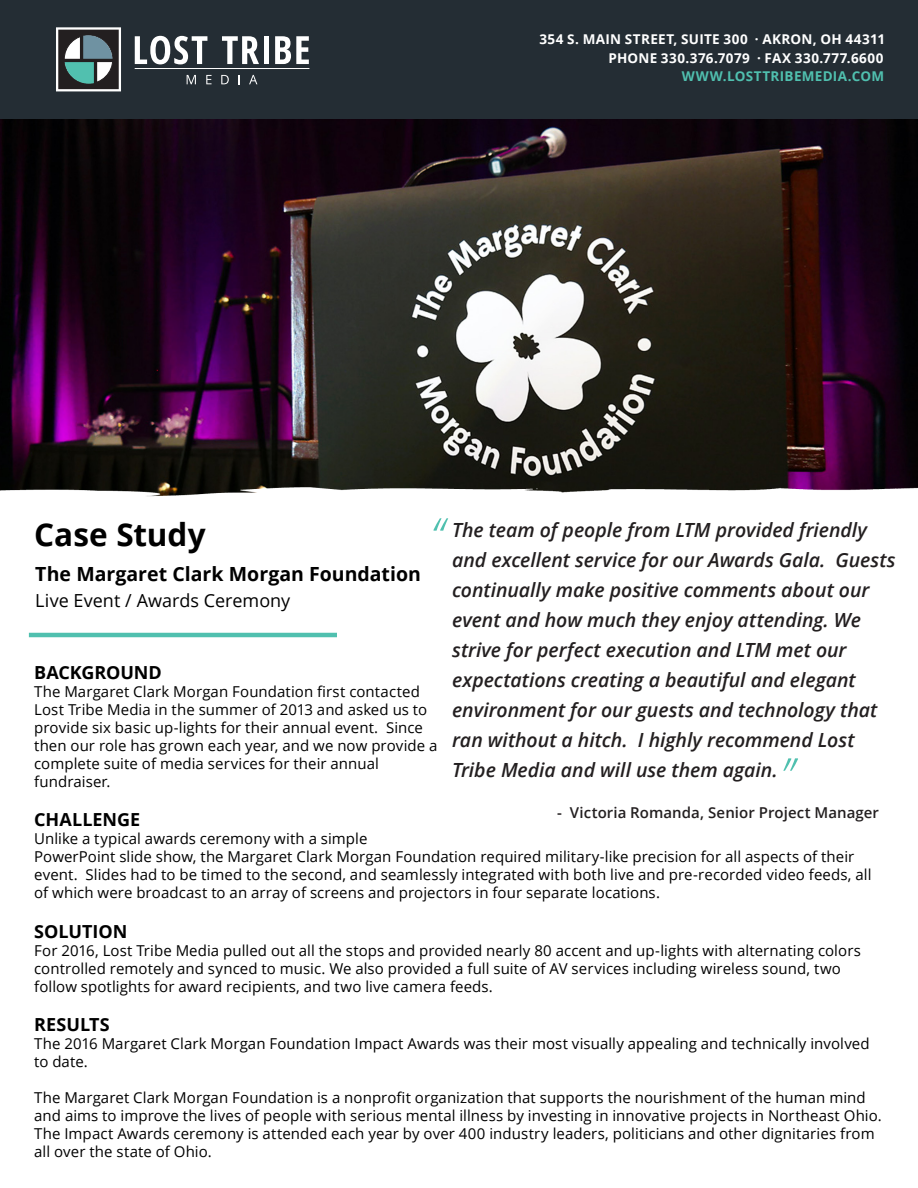
<style>
.page{position:relative;width:918px;height:1188px;background:#fff}
.page>*{position:absolute;margin:0;border:0;box-sizing:border-box;transform-origin:0 0}
.t1{font:italic 300 condensed 54px "Open Sans";color:#50c0af}
.t2{font:700 31.5px "Open Sans";color:#000}
.t3{font:italic 600 19.5px/30px "Open Sans";color:#231f20}
.t4{font:700 19.5px "Open Sans";color:#000}
.t5{font:700 18px "Open Sans";color:#000}
.t6{font:18px "Open Sans";color:#000}
.t7{font:15px/18px "Open Sans";letter-spacing:.005em;color:#000}
.t8{font:600 15px "Open Sans";letter-spacing:.005em;color:#231f20}
.t9{font:700 13.5px/19px "Open Sans";letter-spacing:.03em;color:#fff;text-align:right}
.t10{font:700 13.5px "Open Sans";letter-spacing:.025em;color:#50c0af}
</style>
<div class="page">
<img style="left:0;top:119px;width:918px;height:378px">
<div style="left:0;top:0;width:918px;height:119px;background:#242d34"></div>
<svg style="left:56px;top:27px;width:65px;height:64px"></svg>
<hr style="left:80px;top:32px;width:3px;height:28px;background:#231f20">
<hr style="left:64px;top:59px;width:50px;height:3px;background:#231f20">
<hr style="left:94px;top:60px;width:3px;height:26px;background:#231f20">
<svg style="left:135px;top:36px;width:72px;height:28px"></svg>
<svg style="left:222px;top:36px;width:37px;height:28px"></svg>
<hr style="left:264px;top:36px;width:4px;height:28px;background:#fff">
<svg style="left:275px;top:36px;width:34px;height:28px"></svg>
<svg style="left:187px;top:75px;width:9px;height:9px"></svg>
<svg style="left:206px;top:75px;width:6px;height:9px"></svg>
<svg style="left:221px;top:75px;width:8px;height:9px"></svg>
<svg style="left:249px;top:75px;width:8px;height:9px"></svg>
<hr style="left:135px;top:68px;width:174px;height:1px;background:#fff">
<hr style="left:29px;top:633px;width:308px;height:4px;background:#50c0af">
<p class="t9" style="left:540px;top:29px;width:347px">354 S. MAIN STREET, SUITE 300 · AKRON, OH 44311<br>PHONE 330.376.7079 · FAX 330.777.6600</p>
<p class="t10" style="left:682px;top:66px;width:204px">WWW.LOSTTRIBEMEDIA.COM</p>
<h1 class="t1" style="left:429px;top:501px;width:16px">“</h1>
<h2 class="t2" style="left:34px;top:512px;width:173px">Case Study</h2>
<h3 class="t4" style="left:35px;top:561px;width:387px">The Margaret Clark Morgan Foundation</h3>
<p class="t6" style="left:35px;top:588px;width:257px">Live Event / Awards Ceremony</p>
<p class="t3" style="left:452px;top:515px;width:445px">The team of people from LTM provided friendly and excellent service for our Awards Gala. Guests continually make positive comments about our event and how much they enjoy attending. We strive for perfect execution and LTM met our expectations creating a beautiful and elegant environment for our guests and technology that ran without a hitch. I highly recommend Lost Tribe Media and will use them again.</p>
<p class="t8" style="left:557px;top:803px;width:323px">- Victoria Romanda, Senior Project Manager</p>
<p class="t5" style="left:34px;top:659px;width:129px">BACKGROUND</p>
<p class="t7" style="left:34px;top:682px;width:405px">The Margaret Clark Morgan Foundation first contacted Lost Tribe Media in the summer of 2013 and asked us to provide six basic up-lights for their annual event. Since then our role has grown each year, and we now provide a complete suite of media services for their annual fundraiser.</p>
<p class="t5" style="left:34px;top:807px;width:108px">CHALLENGE</p>
<p class="t7" style="left:34px;top:829px;width:839px">Unlike a typical awards ceremony with a simple<br>PowerPoint slide show, the Margaret Clark Morgan Foundation required military-like precision for all aspects of their event. Slides had to be timed to the second, and seamlessly integrated with both live and pre-recorded video feeds, all of which were broadcast to an array of screens and projectors in four separate locations.</p>
<p class="t5" style="left:34px;top:919px;width:95px">SOLUTION</p>
<p class="t7" style="left:34px;top:941px;width:828px">For 2016, Lost Tribe Media pulled out all the stops and provided nearly 80 accent and up-lights with alternating colors controlled remotely and synced to music. We also provided a full suite of AV services including wireless sound, two follow spotlights for award recipients, and two live camera feeds.</p>
<p class="t5" style="left:34px;top:1012px;width:77px">RESULTS</p>
<p class="t7" style="left:34px;top:1035px;width:837px">The 2016 Margaret Clark Morgan Foundation Impact Awards was their most visually appealing and technically involved to date.</p>
<p class="t7" style="left:34px;top:1089px;width:849px">The Margaret Clark Morgan Foundation is a nonprofit organization that supports the nourishment of the human mind and aims to improve the lives of people with serious mental illness by investing in innovative projects in Northeast Ohio.<br>The Impact Awards ceremony is attended each year by over 400 industry leaders, politicians and other dignitaries from all over the state of Ohio.</p>
<h1 class="t1" style="left:780px;top:741px;width:16px">”</h1>
</div>
